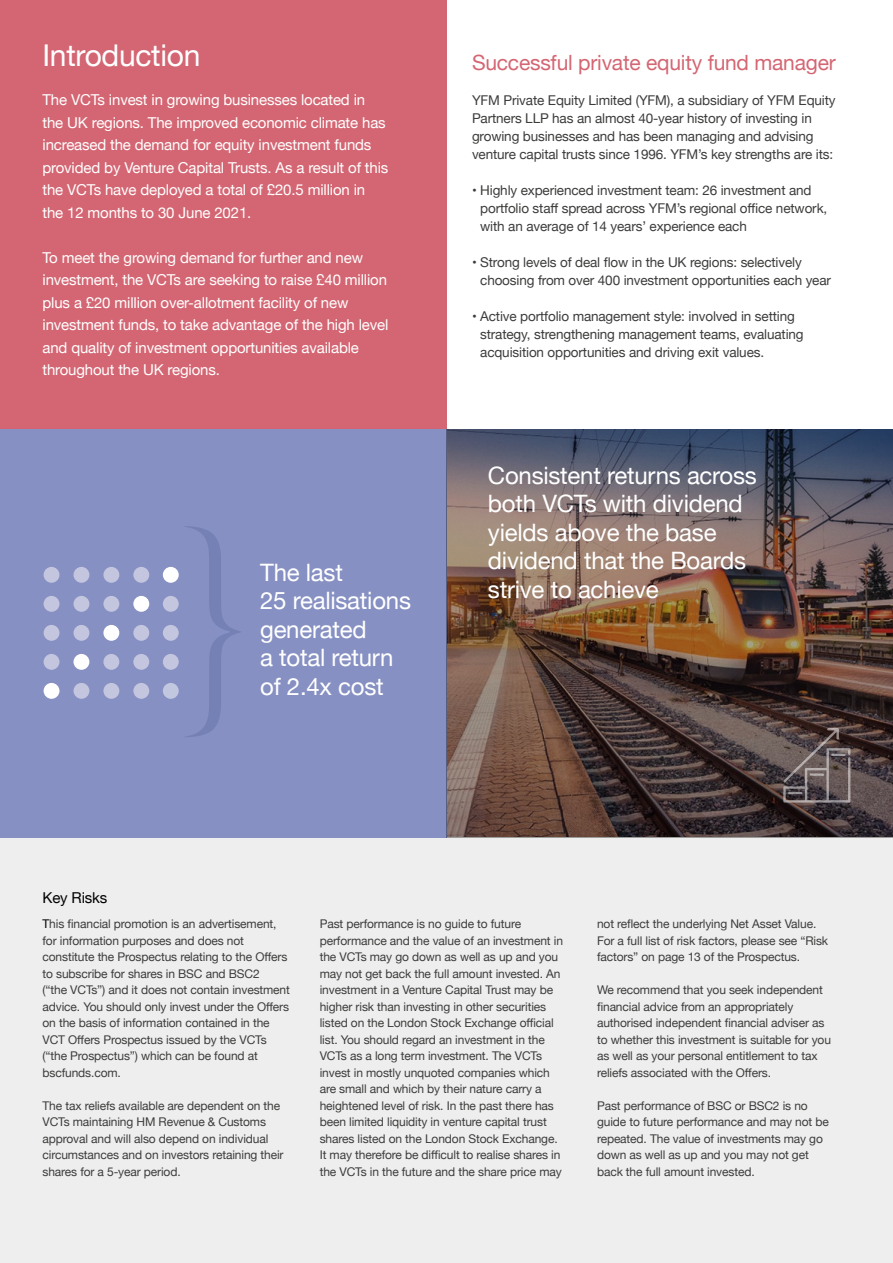
<style>
.page{position:relative;width:893px;height:1263px;background:#fff}
.page>*{position:absolute;margin:0;border:0;box-sizing:border-box;transform-origin:0 0}
.t1{font:30px "Helvetica Neue";letter-spacing:-.01em;color:#fff}
.t2{font:24px/28.5px "Helvetica Neue";letter-spacing:-.01em;color:#fff}
.t3{font:21px "Helvetica Neue";letter-spacing:-.01em;color:#d46673}
.t4{font:15px/22.5px "Helvetica Neue";letter-spacing:-.01em;color:#fff}
.t5{font:15px "Helvetica Neue";letter-spacing:-.01em;color:#000}
.t6{font:13.5px/18px "Helvetica Neue";letter-spacing:-.01em;color:#3c3c3b}
.t7{font:12px/16.5px "Helvetica Neue";letter-spacing:-.01em;color:#3c3c3b}
.s1{color:#000}
</style>
<div class="page">
<hr style="left:892px;top:0;width:1px;height:1263px;background:#3c3c3b">
<div style="left:0;top:838px;width:893px;height:425px;background:#eee"></div>
<div style="left:0;top:0;width:446px;height:429px;background:#d46673"></div>
<div style="left:0;top:429px;width:446px;height:409px;background:#8690c2"></div>
<img style="left:446px;top:429px;width:447px;height:409px">
<div style="left:133px;top:567px;width:16px;height:16px;background:#c4c6e0;border-radius:50%"></div>
<div style="left:163px;top:567px;width:16px;height:16px;background:#fff;border-radius:50%"></div>
<div style="left:103px;top:567px;width:16px;height:16px;background:#c4c6e0;border-radius:50%"></div>
<div style="left:74px;top:567px;width:15px;height:16px;background:#c4c6e0;border-radius:50%"></div>
<div style="left:44px;top:567px;width:15px;height:16px;background:#c4c6e0;border-radius:50%"></div>
<div style="left:133px;top:596px;width:16px;height:16px;background:#fff;border-radius:50%"></div>
<div style="left:163px;top:596px;width:16px;height:16px;background:#c4c6e0;border-radius:50%"></div>
<div style="left:103px;top:596px;width:16px;height:16px;background:#c4c6e0;border-radius:50%"></div>
<div style="left:74px;top:596px;width:15px;height:16px;background:#c4c6e0;border-radius:50%"></div>
<div style="left:44px;top:596px;width:15px;height:16px;background:#c4c6e0;border-radius:50%"></div>
<div style="left:133px;top:625px;width:16px;height:16px;background:#c4c6e0;border-radius:50%"></div>
<div style="left:163px;top:625px;width:16px;height:16px;background:#c4c6e0;border-radius:50%"></div>
<div style="left:103px;top:625px;width:16px;height:16px;background:#fff;border-radius:50%"></div>
<div style="left:74px;top:625px;width:15px;height:16px;background:#c4c6e0;border-radius:50%"></div>
<div style="left:44px;top:625px;width:15px;height:16px;background:#c4c6e0;border-radius:50%"></div>
<div style="left:133px;top:654px;width:16px;height:16px;background:#c4c6e0;border-radius:50%"></div>
<div style="left:163px;top:654px;width:16px;height:16px;background:#c4c6e0;border-radius:50%"></div>
<div style="left:103px;top:654px;width:16px;height:16px;background:#c4c6e0;border-radius:50%"></div>
<div style="left:74px;top:654px;width:15px;height:16px;background:#fff;border-radius:50%"></div>
<div style="left:44px;top:654px;width:15px;height:16px;background:#c4c6e0;border-radius:50%"></div>
<div style="left:133px;top:683px;width:16px;height:16px;background:#c4c6e0;border-radius:50%"></div>
<div style="left:163px;top:683px;width:16px;height:16px;background:#c2c7e0;border-radius:50%"></div>
<div style="left:103px;top:683px;width:16px;height:16px;background:#c4c6e0;border-radius:50%"></div>
<div style="left:74px;top:683px;width:15px;height:16px;background:#c4c6e0;border-radius:50%"></div>
<div style="left:44px;top:683px;width:15px;height:16px;background:#fff;border-radius:50%"></div>
<svg style="left:185px;top:526px;width:56px;height:211px"></svg>
<svg style="left:783px;top:728px;width:67px;height:74px;background:#635757"></svg>
<h1 class="t1" style="left:43px;top:33px;width:159px">Introduction</h1>
<p class="t4" style="left:43px;top:90px;width:347px">The VCTs invest in growing businesses located in the UK regions. The improved economic climate has increased the demand for equity investment funds provided by Venture Capital Trusts. As a result of this the VCTs have deployed a total of £20.5 million in the 12 months to 30 June 2021.</p>
<p class="t4" style="left:43px;top:247px;width:347px">To meet the growing demand for further and new investment, the VCTs are seeking to raise £40 million plus a £20 million over-allotment facility of new investment funds, to take advantage of the high level and quality of investment opportunities available throughout the UK regions.</p>
<h2 class="t2" style="left:260px;top:559px;width:152px">The last<br>25 realisations generated<br>a total return of 2.4x cost</h2>
<h3 class="t3" style="left:472px;top:47px;width:365px">Successful private equity fund manager</h3>
<p class="t6" style="left:472px;top:92px;width:365px">YFM Private Equity Limited (YFM), a subsidiary of YFM Equity Partners LLP has an almost 40-year history of investing in growing businesses and has been managing and advising venture capital trusts since 1996. YFM’s key strengths are its:</p>
<p class="t6" style="left:480px;top:182px;width:349px;text-indent:-8px">• Highly experienced investment team: 26 investment and portfolio staff spread across YFM’s regional office network, with an average of 14 years’ experience each</p>
<p class="t6" style="left:480px;top:254px;width:352px;text-indent:-8px">• Strong levels of deal flow in the UK regions: selectively choosing from over 400 investment opportunities each year</p>
<p class="t6" style="left:480px;top:308px;width:325px;text-indent:-8px">• Active portfolio management style: involved in setting strategy, strengthening management teams, evaluating acquisition opportunities and driving exit values.</p>
<h2 class="t2" style="left:488px;top:462px;width:270px">Consistent returns across both VCTs with dividend yields above the base dividend that the Boards strive to achieve</h2>
<p class="t5" style="left:43px;top:887px;width:66px">Key Risks</p>
<p class="t7" style="left:43px;top:916px;width:249px"><span class="s1">T</span>his financial promotion is an advertisement, for information purposes and does not constitute the Prospectus relating to the Offers to subscribe for shares in BSC and BSC2<br>(“the VCTs”) and it does not contain investment advice. You should only invest under the Offers on the basis of information contained in the VCT Offers Prospectus issued by the VCTs (“the Prospectus”) which can be found at bscfunds.com.</p>
<p class="t7" style="left:43px;top:1098px;width:243px">The tax reliefs available are dependent on the VCTs maintaining HM Revenue &amp; Customs approval and will also depend on individual circumstances and on investors retaining their shares for a 5-year period.</p>
<p class="t7" style="left:320px;top:916px;width:245px">Past performance is no guide to future performance and the value of an investment in the VCTs may go down as well as up and you may not get back the full amount invested. An investment in a Venture Capital Trust may be higher risk than investing in other securities listed on the London Stock Exchange official list. You should regard an investment in the VCTs as a long term investment. The VCTs invest in mostly unquoted companies which are small and which by their nature carry a heightened level of risk. In the past there has been limited liquidity in venture capital trust shares listed on the London Stock Exchange.<br>It may therefore be difficult to realise shares in the VCTs in the future and the share price may</p>
<p class="t7" style="left:597px;top:916px;width:233px">not reflect the underlying Net Asset Value.<br>For a full list of risk factors, please see “Risk factors” on page 13 of the Prospectus.</p>
<p class="t7" style="left:597px;top:982px;width:235px">We recommend that you seek independent financial advice from an appropriately authorised independent financial adviser as to whether this investment is suitable for you as well as your personal entitlement to tax reliefs associated with the Offers.</p>
<p class="t7" style="left:597px;top:1098px;width:233px">Past performance of BSC or BSC2 is no guide to future performance and may not be repeated. The value of investments may go down as well as up and you may not get back the full amount invested.</p>
</div>
